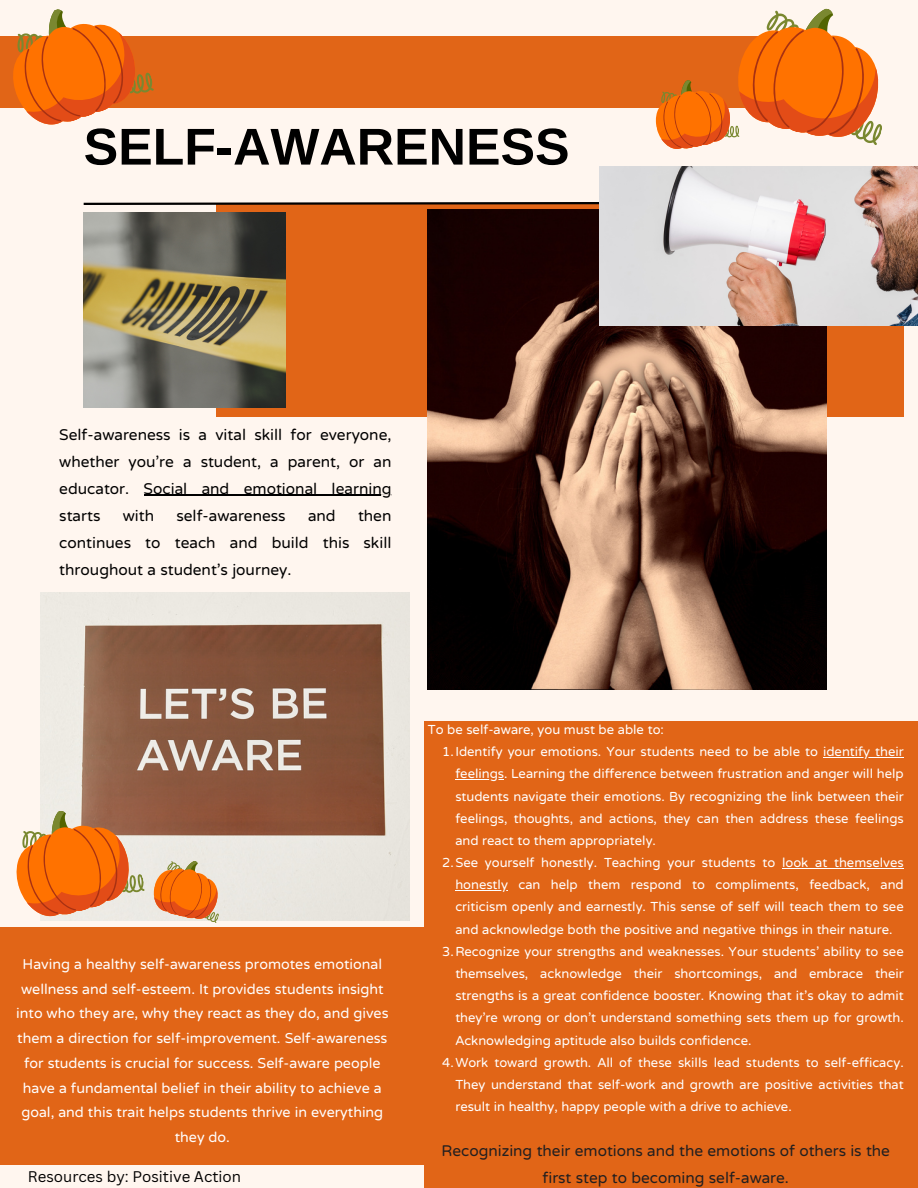
<style>
.page{position:relative;width:918px;height:1188px;background:#fff6ef}
.page>*{position:absolute;margin:0;border:0;box-sizing:border-box;transform-origin:0 0}
.t1{font:51.75px "Ramabhadra";color:#000}
.t2{font:19.35px/27px "NTR";color:#000;text-align:justify}
.t3{font:19.2px/26.4px "NTR";color:#221f20;text-align:center}
.t4{font:17.85px/24.8px "NTR";color:#fff;text-align:center}
.t5{font:16.2px/22.2px "NTR";color:#fff;text-align:justify}
.t6{font:15px "Canva Sans";color:#000}
</style>
<div class="page">
<div style="left:216px;top:203px;width:688px;height:214px;background:#e16517"></div>
<img style="left:428px;top:210px;width:398px;height:479px">
<div style="left:0;top:36px;width:823px;height:72px;background:#e16517"></div>
<img style="left:84px;top:212px;width:201px;height:196px">
<svg style="left:83px;top:201px;width:517px;height:5px"></svg>
<img style="left:41px;top:593px;width:369px;height:327px">
<div style="left:424px;top:722px;width:494px;height:466px;background:#e16517"></div>
<div style="left:0;top:928px;width:424px;height:237px;background:#e16517"></div>
<img style="left:600px;top:166px;width:318px;height:160px">
<svg style="left:655px;top:8px;width:227px;height:141px"></svg>
<hr style="left:144px;top:495px;width:247px;height:1px;background:#000">
<hr style="left:823px;top:757px;width:81px;height:1px;background:#fff">
<hr style="left:455px;top:779px;width:49px;height:1px;background:#fff">
<hr style="left:782px;top:868px;width:122px;height:1px;background:#fff">
<hr style="left:455px;top:890px;width:53px;height:1px;background:#fff">
<svg style="left:16px;top:809px;width:207px;height:114px;background:#e09865"></svg>
<svg style="left:13px;top:9px;width:141px;height:116px"></svg>
<p class="t1" style="left:84px;top:116px;width:487px">SELF-AWARENESS</p>
<p class="t2" style="left:59px;top:419px;width:334px">Self-awareness is a vital skill for everyone, whether you’re a student, a parent, or an educator. Social and emotional learning starts with self-awareness and then continues to teach and build this skill throughout a student’s journey.</p>
<p class="t4" style="left:16px;top:950px;width:374px">Having a healthy self-awareness promotes emotional wellness and self-esteem. It provides students insight into who they are, why they react as they do, and gives them a direction for self-improvement. Self-awareness for students is crucial for success. Self-aware people have a fundamental belief in their ability to achieve a goal, and this trait helps students thrive in everything they do.</p>
<p class="t6" style="left:28px;top:1166px;width:215px">Resources by: Positive Action</p>
<p class="t5" style="left:428px;top:717px;width:238px">To be self-aware, you must be able to:</p>
<p class="t5" style="left:455px;top:740px;width:450px;text-indent:-13px">1.Identify your emotions. Your students need to be able to identify their feelings. Learning the difference between frustration and anger will help students navigate their emotions. By recognizing the link between their feelings, thoughts, and actions, they can then address these feelings and react to them appropriately.</p>
<p class="t5" style="left:455px;top:850px;width:450px;text-indent:-13px">2.See yourself honestly. Teaching your students to look at themselves honestly can help them respond to compliments, feedback, and criticism openly and earnestly. This sense of self will teach them to see and acknowledge both the positive and negative things in their nature.</p>
<p class="t5" style="left:455px;top:939px;width:450px;text-indent:-13px">3.Recognize your strengths and weaknesses. Your students’ ability to see themselves, acknowledge their shortcomings, and embrace their strengths is a great confidence booster. Knowing that it’s okay to admit they’re wrong or don’t understand something sets them up for growth.<br>Acknowledging aptitude also builds confidence.</p>
<p class="t5" style="left:455px;top:1050px;width:450px;text-indent:-13px">4.Work toward growth. All of these skills lead students to self-efficacy.<br>They understand that self-work and growth are positive activities that result in healthy, happy people with a drive to achieve.</p>
<p class="t3" style="left:441px;top:1137px;width:450px">Recognizing their emotions and the emotions of others is the first step to becoming self-aware.</p>
</div>
